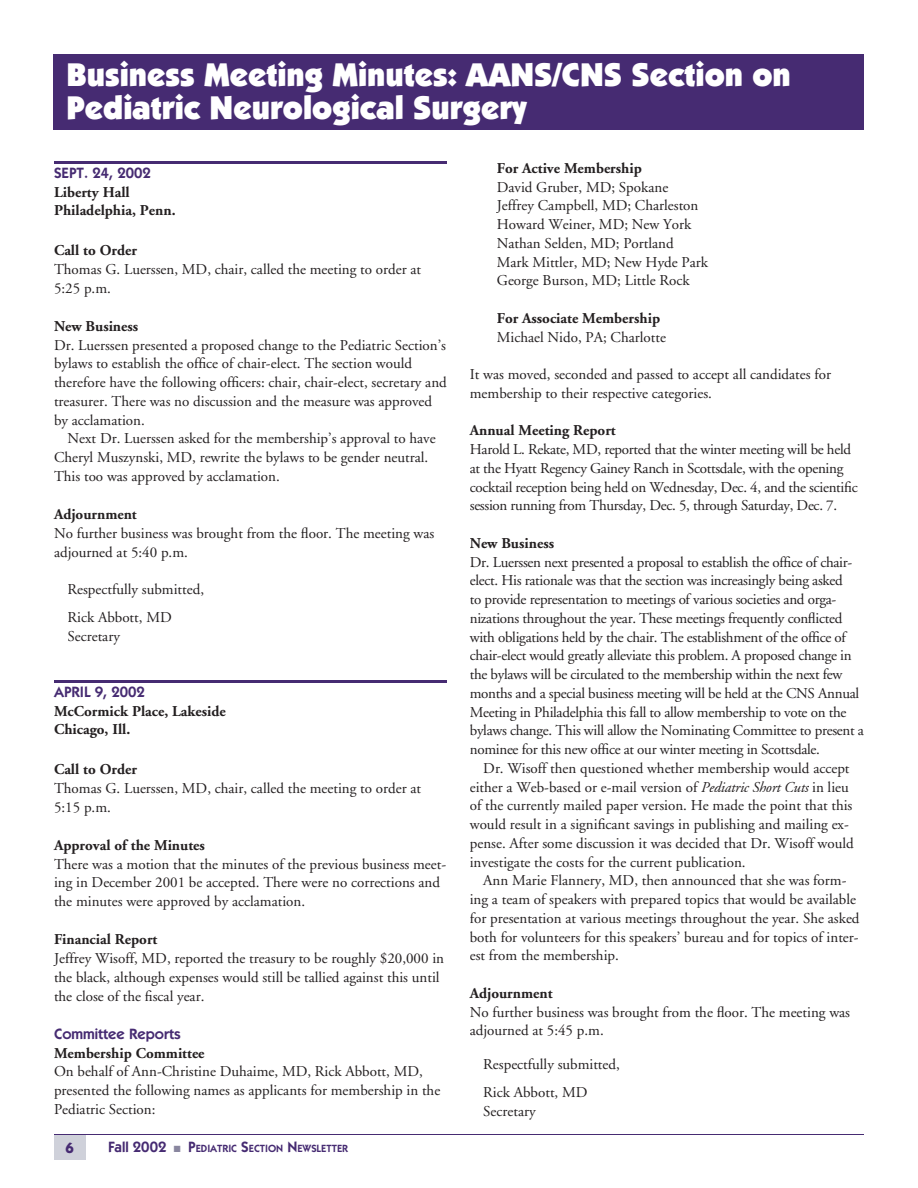
<style>
.page{position:relative;width:918px;height:1188px;background:#fff}
.page>*{position:absolute;margin:0;border:0;box-sizing:border-box;transform-origin:0 0}
.t1{font:900 33px/33px "Itc Kabel";color:#fff}
.t2{font:15px/18.8px "Adobe Garamond";color:#231f20}
.t3{font:15px/18.8px "Adobe Garamond";letter-spacing:-.02em;color:#231f20}
.t4{font:700 15px/18.8px "Adobe Garamond";color:#231f20}
.t5{font:600 15px "Itc Kabel";color:#462b72}
.t6{font:700 15px "Itc Kabel";color:#462b72}
.t7{font:600 10.5px "Itc Kabel";color:#462b72}
.s1{font-size:15px}
.s2{color:#89869f}
.s3{font-style:italic}
</style>
<div class="page">
<hr style="left:54px;top:1134px;width:810px;height:1px;background:#462b72">
<div style="left:54px;top:1135px;width:31px;height:25px;background:#cfd1da"></div>
<div style="left:53px;top:54px;width:811px;height:75px;background:#462b72"></div>
<hr style="left:54px;top:161px;width:393px;height:3px;background:#462b72">
<hr style="left:54px;top:680px;width:393px;height:3px;background:#462b72">
<h1 class="t1" style="left:67px;top:58px;width:726px">Business Meeting Minutes: AANS/CNS Section on<br>Pediatric Neurological Surgery</h1>
<p class="t5" style="left:54px;top:164px;width:98px">SEPT. 24, 2002</p>
<p class="t4" style="left:54px;top:183px;width:123px">Liberty Hall<br>Philadelphia, Penn.</p>
<p class="t4" style="left:54px;top:241px;width:85px">Call to Order</p>
<p class="t2" style="left:54px;top:260px;width:369px">Thomas G. Luerssen, MD, chair, called the meeting to order at<br>5:25 p.m.</p>
<p class="t4" style="left:54px;top:317px;width:86px">New Business</p>
<p class="t2" style="left:54px;top:336px;width:394px">Dr. Luerssen presented a proposed change to the Pediatric Section’s bylaws to establish the office of chair-elect. The section would therefore have the following officers: chair, chair-elect, secretary and treasurer. There was no discussion and the measure was approved by acclamation.</p>
<p class="t2" style="left:54px;top:430px;width:383px;text-indent:14px">Next Dr. Luerssen asked for the membership’s approval to have<br>Cheryl Muszynski, MD, rewrite the bylaws to be gender neutral.<br>This too was approved by acclamation.</p>
<p class="t4" style="left:54px;top:505px;width:84px">Adjournment</p>
<p class="t2" style="left:54px;top:524px;width:382px">No further business was brought from the floor. The meeting was adjourned at 5:40 p.m.</p>
<p class="t2" style="left:68px;top:576px;width:138px;line-height:27.8px">Respectfully submitted,<br>Rick Abbott, MD</p>
<p class="t2" style="left:68px;top:627px;width:54px">Secretary</p>
<p class="t5" style="left:54px;top:683px;width:92px">APRIL 9, 2002</p>
<p class="t4" style="left:54px;top:702px;width:173px">McCormick Place, Lakeside<br>Chicago, Ill.</p>
<p class="t4" style="left:54px;top:760px;width:85px">Call to Order</p>
<p class="t2" style="left:54px;top:779px;width:369px">Thomas G. Luerssen, MD, chair, called the meeting to order at<br>5:15 p.m.</p>
<p class="t4" style="left:54px;top:836px;width:152px">Approval of the Minutes</p>
<p class="t2" style="left:54px;top:855px;width:394px">There was a motion that the minutes of the previous business meet&shy;ing in December 2001 be accepted. There were no corrections and the minutes were approved by acclamation.</p>
<p class="t4" style="left:54px;top:931px;width:105px">Financial Report</p>
<p class="t2" style="left:54px;top:949px;width:392px">Jeffrey Wisoff, MD, reported the treasury to be roughly $20,000 in the black, although expenses would still be tallied against this until the close of the fiscal year.</p>
<p class="t5" style="left:54px;top:1025px;width:128px">Committee Reports</p>
<p class="t4" style="left:54px;top:1044px;width:152px">Membership Committee</p>
<p class="t2" style="left:54px;top:1063px;width:388px">On behalf of Ann-Christine Duhaime, MD, Rick Abbott, MD, presented the following names as applicants for membership in the<br>Pediatric Section:</p>
<p class="t6" style="left:65px;top:1139px;width:10px">6</p>
<p class="t7" style="left:108px;top:1142px;width:242px"><span class="s1">Fall 2002</span> <span class="s2">■</span> <span class="s1">P</span>EDIATRIC <span class="s1">S</span>ECTION <span class="s1">N</span>EWSLETTER</p>
<p class="t4" style="left:497px;top:159px;width:147px">For Active Membership</p>
<p class="t2" style="left:497px;top:178px;width:213px">David Gruber, MD; Spokane<br>Jeffrey Campbell, MD; Charleston<br>Howard Weiner, MD; New York<br>Nathan Selden, MD; Portland<br>Mark Mittler, MD; New Hyde Park<br>George Burson, MD; Little Rock</p>
<p class="t4" style="left:497px;top:309px;width:165px">For Associate Membership</p>
<p class="t2" style="left:497px;top:328px;width:171px">Michael Nido, PA; Charlotte</p>
<p class="t2" style="left:470px;top:365px;width:363px">It was moved, seconded and passed to accept all candidates for membership to their respective categories.</p>
<p class="t4" style="left:470px;top:422px;width:147px">Annual Meeting Report</p>
<p class="t3" style="left:470px;top:440px;width:389px">Harold L. Rekate, MD, reported that the winter meeting will be held at the Hyatt Regency Gainey Ranch in Scottsdale, with the opening cocktail reception being held on Wednesday, Dec. 4, and the scientific session running from Thursday, Dec. 5, through Saturday, Dec. 7.</p>
<p class="t4" style="left:470px;top:534px;width:86px">New Business</p>
<p class="t3" style="left:470px;top:553px;width:396px">Dr. Luerssen next presented a proposal to establish the office of chair&shy;elect. His rationale was that the section was increasingly being asked<br>to provide representation to meetings of various societies and orga&shy;nizations throughout the year. These meetings frequently conflicted with obligations held by the chair. The establishment of the office of chair-elect would greatly alleviate this problem. A proposed change in the bylaws will be circulated to the membership within the next few months and a special business meeting will be held at the CNS Annual Meeting in Philadelphia this fall to allow membership to vote on the bylaws change. This will allow the Nominating Committee to present a nominee for this new office at our winter meeting in Scottsdale.</p>
<p class="t2" style="left:470px;top:759px;width:385px;text-indent:14px">Dr. Wisoff then questioned whether membership would accept either a Web-based or e-mail version of <span class="s3">Pediatric Short Cuts</span> in lieu of the currently mailed paper version. He made the point that this would result in a significant savings in publishing and mailing ex&shy;pense. After some discussion it was decided that Dr. Wisoff would investigate the costs for the current publication.</p>
<p class="t2" style="left:470px;top:872px;width:391px;text-indent:14px">Ann Marie Flannery, MD, then announced that she was form&shy;ing a team of speakers with prepared topics that would be available for presentation at various meetings throughout the year. She asked both for volunteers for this speakers’ bureau and for topics of inter&shy;est from the membership.</p>
<p class="t4" style="left:470px;top:984px;width:84px">Adjournment</p>
<p class="t2" style="left:470px;top:1003px;width:382px">No further business was brought from the floor. The meeting was adjourned at 5:45 p.m.</p>
<p class="t2" style="left:483px;top:1051px;width:138px;line-height:27.8px">Respectfully submitted,<br>Rick Abbott, MD</p>
<p class="t2" style="left:483px;top:1102px;width:54px">Secretary</p>
</div>
